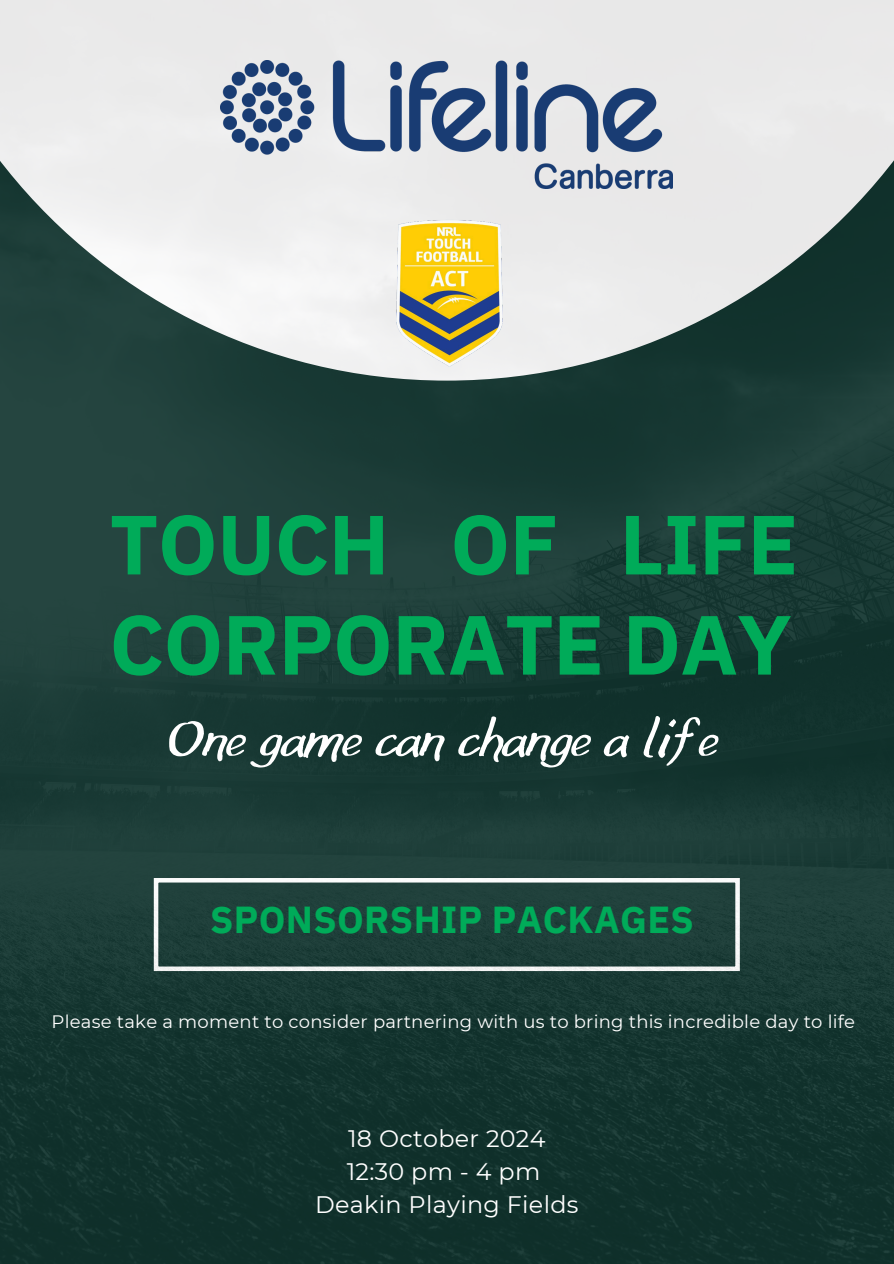
<style>
.page{position:relative;width:894px;height:1264px;background:#fff}
.page>*{position:absolute;margin:0;border:0;box-sizing:border-box;transform-origin:0 0}
.t1{font:700 83.7px/100.2px "IBM Plex Sans";letter-spacing:-.005em;color:#00ab59}
.t2{font:55.35px "Leo Hand";letter-spacing:.03em;color:#fff}
.t3{font:700 37.5px "IBM Plex Sans";letter-spacing:.01em;color:#00ab59}
.t4{font:23.85px/32.8px "Montserrat";letter-spacing:.015em;color:#fff;text-align:center}
.t5{font:18px "Montserrat";letter-spacing:.015em;color:#fff}
</style>
<div class="page">
<div style="left:0;top:0;width:893px;height:1263px;background:#183833"></div>
<svg style="left:0;top:0;width:893px;height:380px;fill:#e9e9e9"></svg>
<svg style="left:154px;top:878px;width:585px;height:93px"></svg>
<img style="left:220px;top:61px;width:452px;height:128px">
<img style="left:230px;top:210px;width:447px;height:168px">
<h1 class="t1" style="left:109px;top:493px;width:690px">TOUCH OF LIFE<br>CORPORATE DAY</h1>
<h2 class="t2" style="left:165px;top:704px;width:551px">One game can change a life</h2>
<h3 class="t3" style="left:210px;top:894px;width:485px">SPONSORSHIP PACKAGES</h3>
<p class="t5" style="left:52px;top:1010px;width:804px">Please take a moment to consider partnering with us to bring this incredible day to life</p>
<h4 class="t4" style="left:315px;top:1122px;width:265px">18 October 2024<br>12:30 pm - 4 pm<br>Deakin Playing Fields</h4>
</div>
